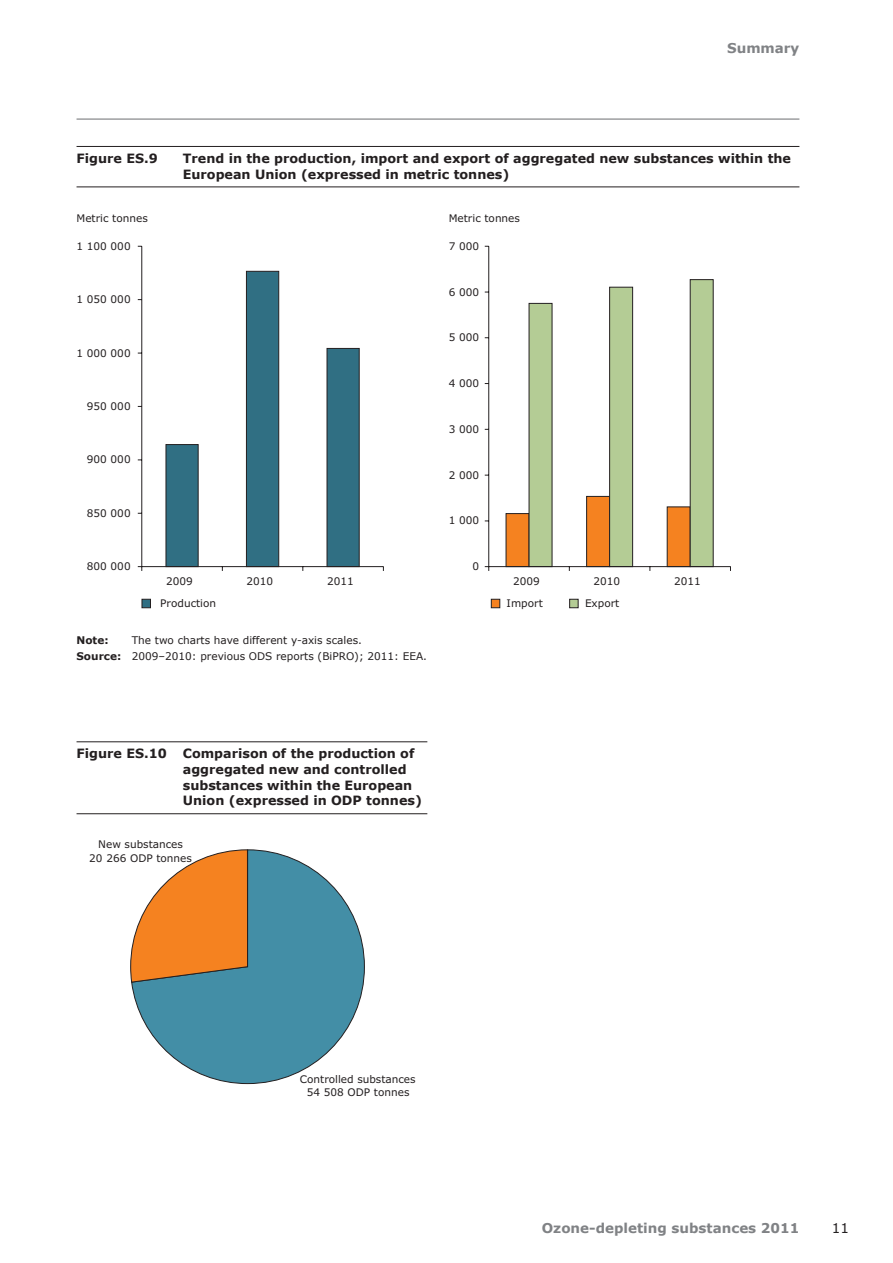
<style>
.page{position:relative;width:893px;height:1263px;background:#fff}
.page>*{position:absolute;margin:0;border:0;box-sizing:border-box;transform-origin:0 0}
.t1{font:700 13.5px "Verdana";color:#808285}
.t2{font:13.5px "Verdana";color:#231f20}
.Figure_Title{font:700 12.75px/15.8px "Verdana";color:#231f20}
.Note_Source{font:10.5px "Verdana";color:#231f20}
.Note_Source-2{font:700 10.5px "Verdana";color:#231f20}
.s1{font-weight:700}
</style>
<div class="page">
<hr style="left:77px;top:119px;width:722px;height:1px;background:#6c6d70">
<hr style="left:77px;top:146px;width:722px;height:1px;background:#231f20">
<hr style="left:77px;top:187px;width:722px;height:1px;background:#231f20">
<svg style="left:166px;top:271px;width:194px;height:295px"></svg>
<hr style="left:141px;top:246px;width:1px;height:321px;background:#231f20">
<hr style="left:142px;top:566px;width:241px;height:1px;background:#231f20">
<div style="left:142px;top:599px;width:9px;height:9px;background:#306f83;border:1px solid #231f20"></div>
<div style="left:506px;top:513px;width:23px;height:54px;background:#f58220"></div>
<div style="left:586px;top:496px;width:24px;height:71px;background:#f58220;border:1px solid #231f20"></div>
<div style="left:667px;top:507px;width:23px;height:60px;background:#f58220"></div>
<div style="left:529px;top:303px;width:23px;height:264px;background:#b4cc95"></div>
<div style="left:609px;top:287px;width:24px;height:280px;background:#b4cc95;border:1px solid #231f20"></div>
<div style="left:690px;top:279px;width:23px;height:288px;background:#b4cc95;border:1px solid #231f20"></div>
<hr style="left:488px;top:246px;width:1px;height:321px;background:#231f20">
<hr style="left:489px;top:566px;width:241px;height:1px;background:#231f20">
<div style="left:491px;top:599px;width:9px;height:9px;background:#f58220;border:1px solid #231f20"></div>
<div style="left:569px;top:599px;width:9px;height:9px;background:#b4cc95;border:1px solid #231f20"></div>
<hr style="left:77px;top:741px;width:350px;height:1px;background:#231f20">
<hr style="left:77px;top:813px;width:350px;height:1px;background:#231f20">
<svg style="left:131px;top:849px;width:234px;height:235px"></svg>
<svg style="left:130px;top:849px;width:118px;height:133px"></svg>
<p class="t1" style="left:727px;top:40px;width:74px">Summary</p>
<p class="Figure_Title" style="left:77px;top:150px;width:83px">Figure ES.9</p>
<p class="Figure_Title" style="left:183px;top:150px;width:610px">Trend in the production, import and export of aggregated new substances within the<br>European Union (expressed in metric tonnes)</p>
<p class="Note_Source" style="left:77px;top:211px;width:73px">Metric tonnes</p>
<p class="Note_Source" style="left:77px;top:239px;width:56px">1 100 000</p>
<p class="Note_Source" style="left:77px;top:293px;width:56px">1 050 000</p>
<p class="Note_Source" style="left:77px;top:346px;width:56px">1 000 000</p>
<p class="Note_Source" style="left:87px;top:399px;width:45px">950 000</p>
<p class="Note_Source" style="left:87px;top:453px;width:45px">900 000</p>
<p class="Note_Source" style="left:87px;top:506px;width:45px">850 000</p>
<p class="Note_Source" style="left:87px;top:560px;width:45px">800 000</p>
<p class="Note_Source" style="left:166px;top:574px;width:28px">2009</p>
<p class="Note_Source" style="left:247px;top:574px;width:28px">2010</p>
<p class="Note_Source" style="left:327px;top:574px;width:28px">2011</p>
<p class="Note_Source" style="left:160px;top:596px;width:57px">Production</p>
<p class="Note_Source-2" style="left:77px;top:634px;width:34px">Note:</p>
<p class="Note_Source" style="left:132px;top:634px;width:232px">The two charts have different y-axis scales.</p>
<p class="Note_Source" style="left:77px;top:650px;width:352px"><span class="s1">Source:</span> 2009–2010: previous ODS reports (BiPRO); 2011: EEA.</p>
<p class="Note_Source" style="left:449px;top:211px;width:73px">Metric tonnes</p>
<p class="Note_Source" style="left:449px;top:239px;width:32px">7 000</p>
<p class="Note_Source" style="left:449px;top:285px;width:32px">6 000</p>
<p class="Note_Source" style="left:449px;top:331px;width:32px">5 000</p>
<p class="Note_Source" style="left:449px;top:377px;width:32px">4 000</p>
<p class="Note_Source" style="left:449px;top:422px;width:32px">3 000</p>
<p class="Note_Source" style="left:449px;top:468px;width:32px">2 000</p>
<p class="Note_Source" style="left:449px;top:514px;width:32px">1 000</p>
<p class="Note_Source" style="left:472px;top:560px;width:8px">0</p>
<p class="Note_Source" style="left:513px;top:574px;width:28px">2009</p>
<p class="Note_Source" style="left:594px;top:574px;width:28px">2010</p>
<p class="Note_Source" style="left:674px;top:574px;width:28px">2011</p>
<p class="Note_Source" style="left:507px;top:596px;width:38px">Import</p>
<p class="Note_Source" style="left:585px;top:596px;width:36px">Export</p>
<p class="Figure_Title" style="left:77px;top:745px;width:92px">Figure ES.10</p>
<p class="Figure_Title" style="left:183px;top:745px;width:241px">Comparison of the production of aggregated new and controlled substances within the European<br>Union (expressed in ODP tonnes)</p>
<p class="Note_Source" style="left:98px;top:837px;width:86px">New substances</p>
<p class="Note_Source" style="left:89px;top:851px;width:104px">20 266 ODP tonnes</p>
<p class="Note_Source" style="left:300px;top:1072px;width:117px">Controlled substances</p>
<p class="Note_Source" style="left:307px;top:1085px;width:104px">54 508 ODP tonnes</p>
<p class="t1" style="left:542px;top:1219px;width:259px">Ozone-depleting substances 2011</p>
<p class="t2" style="left:832px;top:1219px;width:19px">11</p>
</div>
